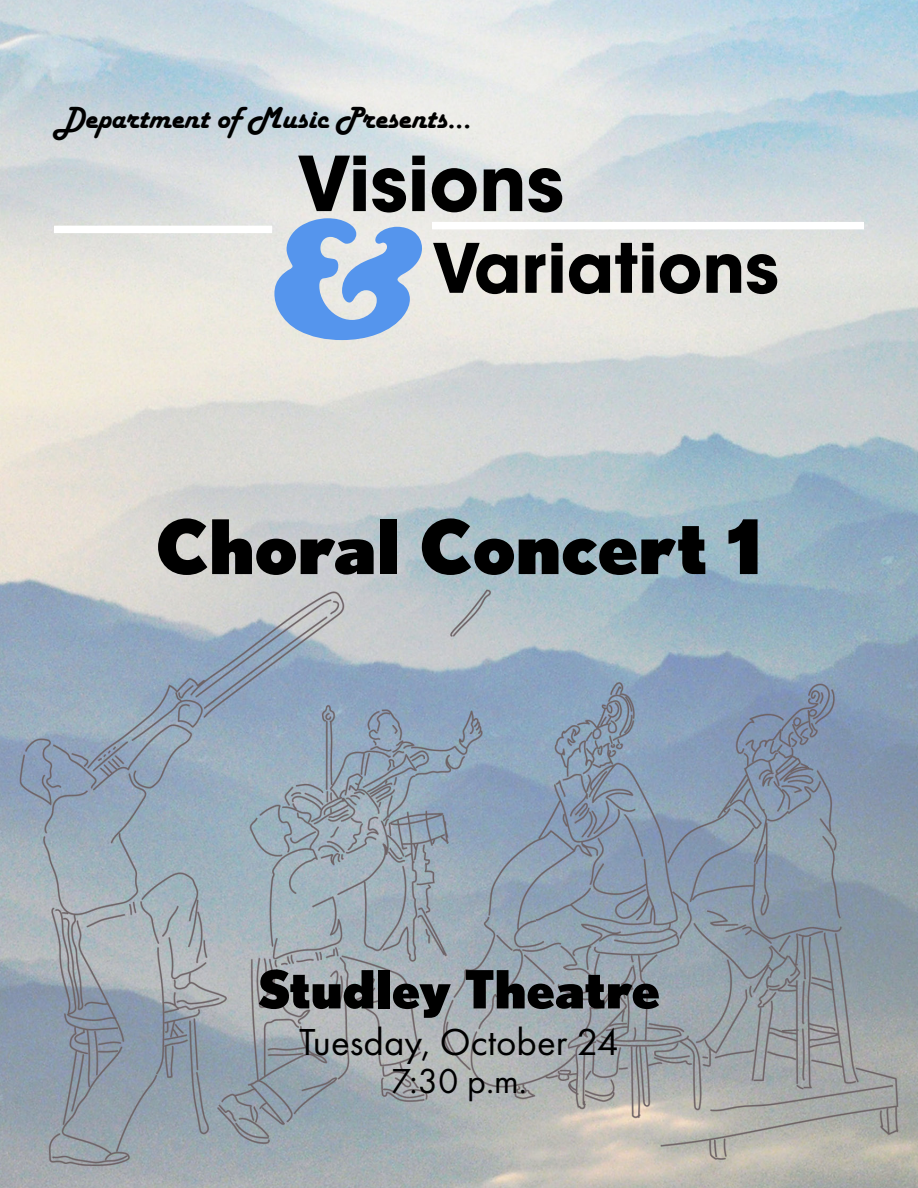
<style>
.page{position:relative;width:918px;height:1188px;background:#fff}
.page>*{position:absolute;margin:0;border:0;box-sizing:border-box;transform-origin:0 0}
.t1{font:900 172.5px "Cooper";color:#5595ed}
.t2{font:900 75px "Nobel";color:#000}
.t3{font:700 75px "ITC Avant Garde Pro";color:#000}
.t4{font:700 67.5px "ITC Avant Garde Pro";color:#000}
.t5{font:900 52.5px "Nobel";color:#000}
.t6{font:39px "Futura PT";color:#000}
.t7{font:36px "Futura PT";color:#000}
.t8{font:31.5px "Harlow Solid";color:#000}
</style>
<div class="page">
<img style="left:0;top:0;width:918px;height:1188px">
<div style="left:432px;top:222px;width:432px;height:7px;background:#fff"></div>
<div style="left:54px;top:226px;width:218px;height:7px;background:#fff"></div>
<p class="t8" style="left:56px;top:100px;width:416px">Department of Music Presents...</p>
<h2 class="t3" style="left:297px;top:133px;width:268px">Visions</h2>
<h1 class="t1" style="left:272px;top:179px;width:151px">&amp;</h1>
<h3 class="t4" style="left:432px;top:223px;width:348px">Variations</h3>
<h2 class="t2" style="left:156px;top:501px;width:608px">Choral Concert 1</h2>
<h3 class="t5" style="left:258px;top:957px;width:404px">Studley Theatre</h3>
<p class="t6" style="left:299px;top:1019px;width:321px">Tuesday, October 24</p>
<p class="t7" style="left:391px;top:1060px;width:138px">7:30 p.m.</p>
</div>
